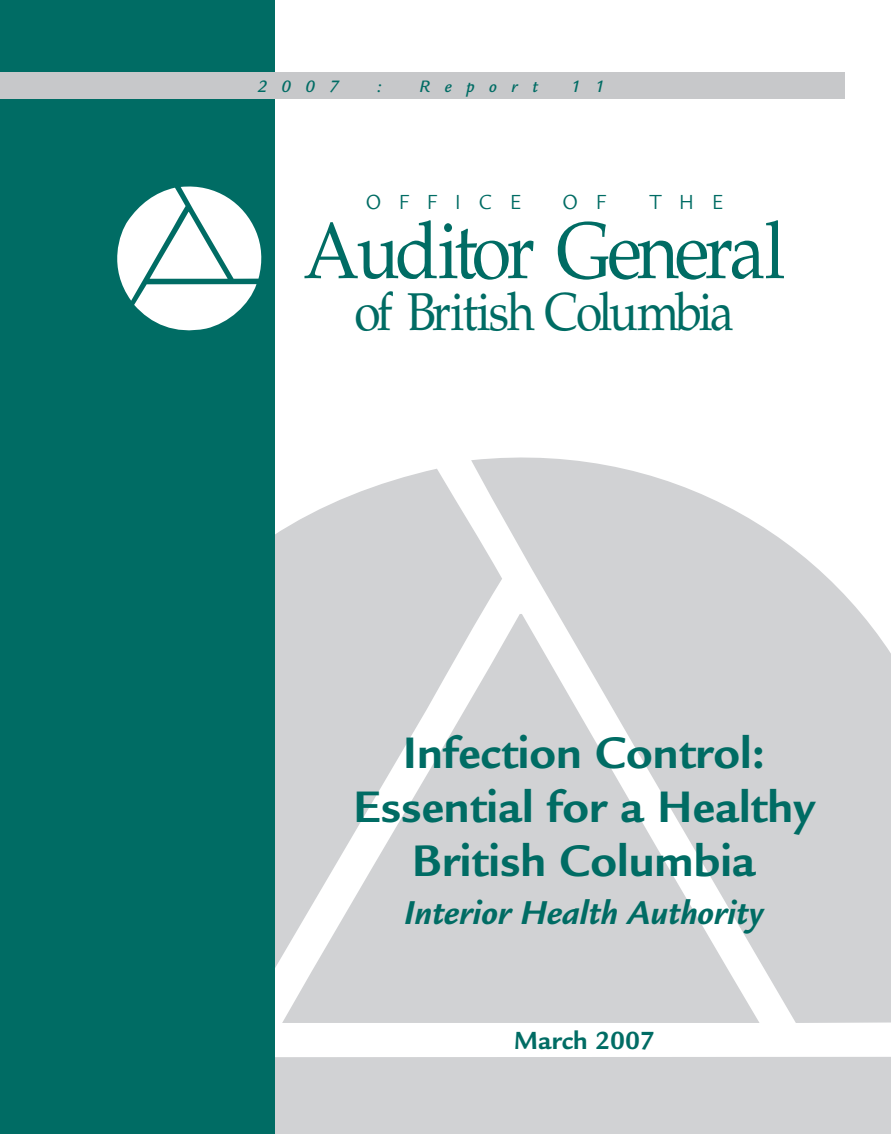
<style>
.page{position:relative;width:891px;height:1134px;background:#fff}
.page>*{position:absolute;margin:0;border:0;box-sizing:border-box;transform-origin:0 0}
.t1{font:79.8px "Palatino";letter-spacing:-.06em;color:#006c64;scale:.9 1}
.t2{font:53.25px "Palatino";letter-spacing:-.05em;color:#006c64;scale:.9 1}
.t3{font:700 48px/54px "Legacy Sans";color:#006c64;text-align:center}
.t4{font:italic 700 36px "Legacy Sans";color:#006c64}
.t5{font:700 27px "Legacy Sans";color:#006c64}
.t6{font:22.2px "Legacy Sans";letter-spacing:.91em;color:#006c64;scale:.9 1}
.t7{font:italic 500 18px "Legacy Sans";letter-spacing:.8em;color:#006c64}
</style>
<div class="page">
<svg style="left:471px;top:457px;width:420px;height:566px;fill:#d1d2d4"></svg>
<svg style="left:275px;top:469px;width:227px;height:499px;fill:#d1d2d4"></svg>
<svg style="left:282px;top:614px;width:478px;height:409px;background:#d7d8da"></svg>
<div style="left:275px;top:1057px;width:616px;height:77px;background:#d1d2d4"></div>
<div style="left:1px;top:0;width:274px;height:1134px;background:#006c64"></div>
<svg style="left:117px;top:186px;width:145px;height:145px"></svg>
<div style="left:0;top:72px;width:844px;height:27px;background:#c7c8ca"></div>
<p class="t7" style="left:258px;top:76px;width:83px">2007</p>
<p class="t7" style="left:377px;top:76px;width:6px">:</p>
<p class="t7" style="left:420px;top:76px;width:120px">Report</p>
<p class="t7" style="left:571px;top:76px;width:35px">1 1</p>
<p class="t6" style="left:366px;top:189px;width:174px">OFFICE</p>
<p class="t6" style="left:563px;top:189px;width:50px">O F</p>
<p class="t6" style="left:650px;top:189px;width:83px">THE</p>
<h1 class="t1" style="left:303px;top:204px;width:537px">Auditor General</h1>
<p class="t2" style="left:354px;top:280px;width:423px">of British Columbia</p>
<p class="t3" style="left:353px;top:727px;width:463px">Infection Control:<br>Essential for a Healthy<br>British Columbia</p>
<p class="t4" style="left:404px;top:892px;width:361px">Interior Health Authority</p>
<p class="t5" style="left:514px;top:1025px;width:142px">March 2007</p>
</div>
